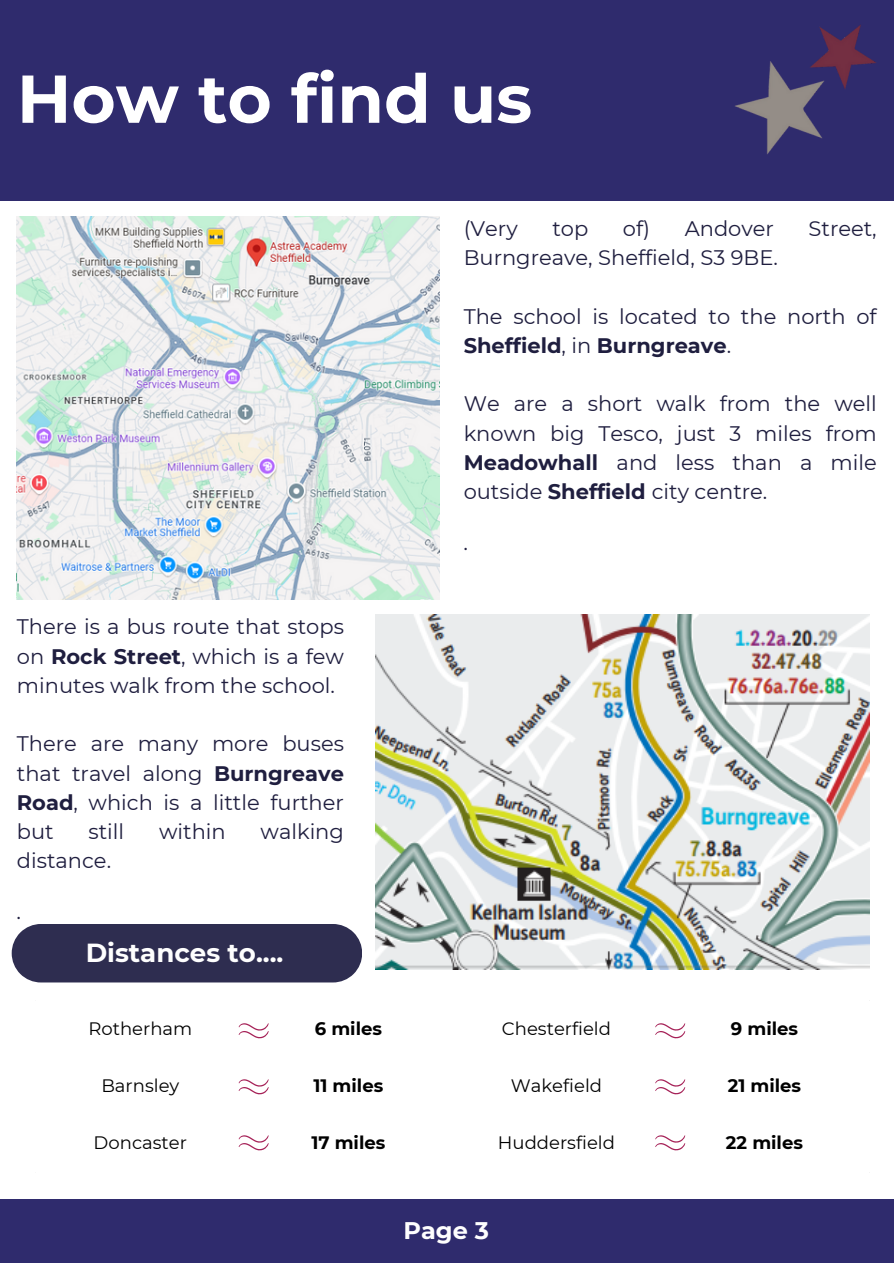
<style>
.page{position:relative;width:894px;height:1264px;background:#fff}
.page>*{position:absolute;margin:0;border:0;box-sizing:border-box;transform-origin:0 0}
.t1{font:700 67.5px "Montserrat";color:#fff}
.t2{font:700 26.1px "Montserrat";color:#fefefe}
.t3{font:700 24px "Montserrat";color:#fefefe}
.t4{font:21px/29.2px "Montserrat";color:#1f1e3f;text-align:justify}
.t5{font:18px "Montserrat";color:#000}
.t6{font:700 18px "Montserrat";color:#000}
.t7{font:18px "Montserrat";color:#1f1e3f}
.s1{font-weight:700}
</style>
<div class="page">
<div style="left:0;top:0;width:893px;height:200px;background:#2f2b6d"></div>
<div style="left:0;top:1199px;width:893px;height:64px;background:#2f2b6d"></div>
<img style="left:735px;top:24px;width:141px;height:130px">
<img style="left:17px;top:216px;width:422px;height:383px">
<img style="left:375px;top:615px;width:494px;height:354px">
<div style="left:12px;top:924px;width:350px;height:58px;background:#2e2d50"></div>
<svg style="left:238px;top:1023px;width:31px;height:15px"></svg>
<svg style="left:238px;top:1079px;width:31px;height:15px"></svg>
<svg style="left:238px;top:1135px;width:31px;height:15px"></svg>
<svg style="left:655px;top:1023px;width:30px;height:15px"></svg>
<svg style="left:655px;top:1079px;width:30px;height:15px"></svg>
<svg style="left:655px;top:1135px;width:30px;height:15px"></svg>
<p class="t1" style="left:17px;top:57px;width:516px">How to find us</p>
<p class="t4" style="left:463px;top:214px;width:56px">(Very</p>
<p class="t4" style="left:552px;top:214px;width:37px">top</p>
<p class="t4" style="left:622px;top:214px;width:152px">of) Andover</p>
<p class="t4" style="left:808px;top:214px;width:70px">Street,</p>
<p class="t4" style="left:463px;top:243px;width:315px">Burngreave, Sheffield, S3 9BE.</p>
<p class="t4" style="left:463px;top:301px;width:414px">The school is located to the north of<br><span class="s1">Sheffield</span>, in <span class="s1">Burngreave</span>.</p>
<p class="t4" style="left:463px;top:389px;width:414px">We are a short walk from the well known big Tesco, just 3 miles from <span class="s1">Meadowhall</span> and less than a mile outside <span class="s1">Sheffield</span> city centre.</p>
<p class="t4" style="left:17px;top:612px;width:328px">There is a bus route that stops on <span class="s1">Rock Street</span>, which is a few minutes walk from the school.</p>
<p class="t4" style="left:17px;top:729px;width:328px">There are many more buses that travel along <span class="s1">Burngreave Road</span>, which is a little further but</p>
<p class="t4" style="left:88px;top:817px;width:37px">still</p>
<p class="t4" style="left:159px;top:817px;width:68px">within</p>
<p class="t4" style="left:260px;top:817px;width:85px">walking</p>
<p class="t4" style="left:17px;top:846px;width:96px">distance.</p>
<p class="t7" style="left:17px;top:900px;width:5px">.</p>
<p class="t2" style="left:86px;top:937px;width:199px">Distances to....</p>
<p class="t7" style="left:463px;top:531px;width:5px">.</p>
<h1 class="t5" style="left:88px;top:1017px;width:105px">Rotherham</h1>
<p class="t6" style="left:315px;top:1017px;width:69px">6 miles</p>
<h3 class="t5" style="left:501px;top:1017px;width:111px">Chesterfield</h3>
<h3 class="t6" style="left:730px;top:1017px;width:69px">9 miles</h3>
<h3 class="t5" style="left:101px;top:1074px;width:79px">Barnsley</h3>
<p class="t6" style="left:313px;top:1074px;width:71px">11 miles</p>
<h3 class="t5" style="left:510px;top:1074px;width:93px">Wakefield</h3>
<h3 class="t6" style="left:727px;top:1074px;width:75px">21 miles</h3>
<p class="t5" style="left:94px;top:1131px;width:95px">Doncaster</p>
<p class="t6" style="left:311px;top:1131px;width:75px">17 miles</p>
<h2 class="t5" style="left:498px;top:1131px;width:118px">Huddersfield</h2>
<p class="t6" style="left:725px;top:1131px;width:78px">22 miles</p>
<p class="t3" style="left:403px;top:1215px;width:87px">Page 3</p>
</div>
